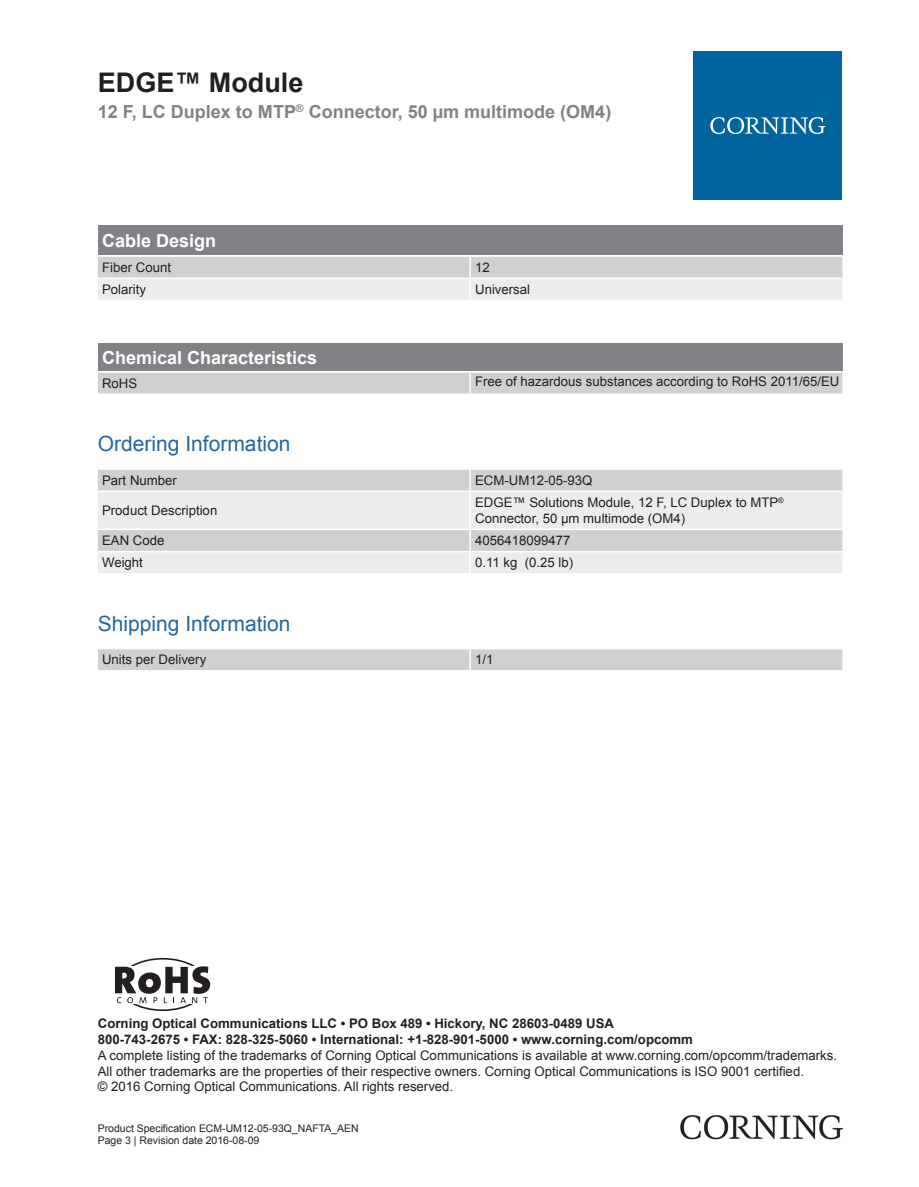
<style>
.page{position:relative;width:919px;height:1187px;background:#fff}
.page>*{position:absolute;margin:0;border:0;box-sizing:border-box;transform-origin:0 0}
.t1{font:700 27px "Arial";color:#231f20}
.t2{font:21px "Arial";color:#2166a2}
.t3{font:700 18px "Arial";color:#808285}
.t4{font:700 18px "Arial";color:#fff}
.t5{font:13.2px/15.9px "Arial";color:#231f20}
.t6{font:700 13.2px/15.9px "Arial";color:#231f20}
.t7{font:10.5px/12.6px "Arial";color:#231f20}
</style>
<div class="page">
<div style="left:98px;top:225px;width:744px;height:30px;background:#808285"></div>
<svg style="left:98px;top:257px;width:744px;height:43px;background:#dfdddd"></svg>
<hr style="left:469px;top:257px;width:2px;height:20px;background:#fff">
<hr style="left:469px;top:279px;width:2px;height:21px;background:#fff">
<hr style="left:98px;top:277px;width:372px;height:2px;background:#fff">
<hr style="left:470px;top:277px;width:372px;height:2px;background:#fff">
<div style="left:98px;top:343px;width:744px;height:28px;background:#808285"></div>
<div style="left:98px;top:372px;width:744px;height:21px;background:#d1cfcf"></div>
<hr style="left:469px;top:372px;width:2px;height:21px;background:#fff">
<div style="left:98px;top:470px;width:744px;height:20px;background:#d1cfcf"></div>
<svg style="left:98px;top:492px;width:744px;height:81px;background:#e5e4e3"></svg>
<hr style="left:469px;top:470px;width:2px;height:20px;background:#fff">
<hr style="left:469px;top:492px;width:2px;height:36px;background:#fff">
<hr style="left:469px;top:530px;width:2px;height:21px;background:#fff">
<hr style="left:469px;top:552px;width:2px;height:21px;background:#fff">
<hr style="left:98px;top:528px;width:372px;height:2px;background:#fff">
<hr style="left:470px;top:528px;width:372px;height:2px;background:#fff">
<hr style="left:98px;top:551px;width:372px;height:1px;background:#fff">
<hr style="left:470px;top:551px;width:372px;height:1px;background:#fff">
<div style="left:98px;top:649px;width:744px;height:21px;background:#d1cfcf"></div>
<hr style="left:469px;top:649px;width:2px;height:21px;background:#fff">
<div style="left:693px;top:51px;width:149px;height:149px;background:#00649e"></div>
<svg style="left:710px;top:117px;width:115px;height:17px"></svg>
<img style="left:680px;top:1115px;width:162px;height:24px">
<div style="left:118px;top:957px;width:90px;height:53px;border:2px solid #231f20;border-radius:50%"></div>
<div style="left:98px;top:966px;width:123px;height:38px;background:#fff"></div>
<svg style="left:115px;top:966px;width:95px;height:37px"></svg>
<h1 class="t1" style="left:98px;top:63px;width:207px">EDGE™ Module</h1>
<h3 class="t3" style="left:98px;top:99px;width:515px">12 F, LC Duplex to MTP<sup>®</sup> Connector, 50 µm multimode (OM4)</h3>
<h3 class="t4" style="left:102px;top:228px;width:116px">Cable Design</h3>
<p class="t5" style="left:102px;top:259px;width:70px">Fiber Count</p>
<p class="t5" style="left:475px;top:259px;width:16px">12</p>
<p class="t5" style="left:102px;top:281px;width:46px">Polarity</p>
<p class="t5" style="left:475px;top:281px;width:57px">Universal</p>
<h3 class="t4" style="left:102px;top:345px;width:217px">Chemical Characteristics</h3>
<p class="t5" style="left:102px;top:375px;width:37px">RoHS</p>
<p class="t5" style="left:475px;top:374px;width:366px">Free of hazardous substances according to RoHS 2011/65/EU</p>
<h2 class="t2" style="left:98px;top:429px;width:194px">Ordering Information</h2>
<p class="t5" style="left:102px;top:472px;width:76px">Part Number</p>
<p class="t5" style="left:475px;top:472px;width:119px">ECM-UM12-05-93Q</p>
<p class="t5" style="left:102px;top:502px;width:117px">Product Description</p>
<p class="t5" style="left:475px;top:494px;width:310px">EDGE™ Solutions Module, 12 F, LC Duplex to MTP<sup>®<br></sup>Connector, 50 µm multimode (OM4)</p>
<p class="t5" style="left:102px;top:532px;width:64px">EAN Code</p>
<p class="t5" style="left:475px;top:532px;width:97px">4056418099477</p>
<p class="t5" style="left:102px;top:554px;width:42px">Weight</p>
<p class="t5" style="left:475px;top:554px;width:100px">0.11 kg (0.25 lb)</p>
<h2 class="t2" style="left:98px;top:609px;width:194px">Shipping Information</h2>
<p class="t5" style="left:102px;top:651px;width:106px">Units per Delivery</p>
<p class="t5" style="left:475px;top:651px;width:20px">1/1</p>
<p class="t6" style="left:98px;top:1015px;width:596px">Corning Optical Communications LLC • PO Box 489 • Hickory, NC 28603-0489 USA<br>800-743-2675 • FAX: 828-325-5060 • International: +1-828-901-5000 • www.corning.com/opcomm</p>
<p class="t5" style="left:98px;top:1046px;width:740px">A complete listing of the trademarks of Corning Optical Communications is available at www.corning.com/opcomm/trademarks.<br>All other trademarks are the properties of their respective owners. Corning Optical Communications is ISO 9001 certified.<br>© 2016 Corning Optical Communications. All rights reserved.</p>
<p class="t7" style="left:98px;top:1121px;width:262px">Product Specification ECM-UM12-05-93Q_NAFTA_AEN<br>Page 3 | Revision date 2016-08-09</p>
</div>
